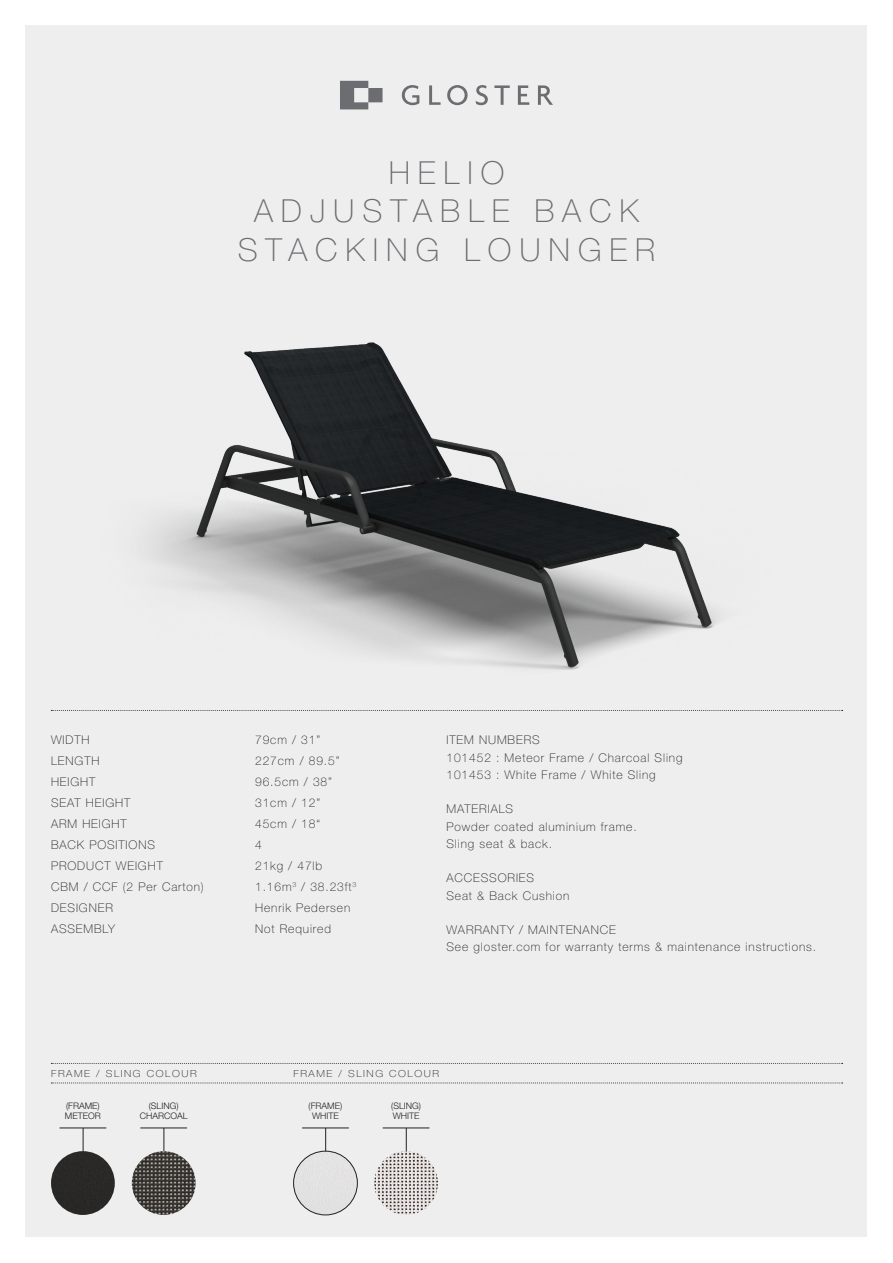
<style>
.page{position:relative;width:893px;height:1263px;background:#fff}
.page>*{position:absolute;margin:0;border:0;box-sizing:border-box;transform-origin:0 0}
.t1{font:100 31.8px "Helvetica Neue LT Pro";letter-spacing:.25em;color:#6c6d70}
.t2{font:100 12px "Helvetica Neue LT Pro";letter-spacing:.075em;color:#231f20}
.t3{font:100 9.75px "Helvetica Neue LT Pro";letter-spacing:.15em;color:#231f20;scale:1.08 1}
.t4{font:300 9px "Helvetica Neue LT Pro";color:#231f20}
</style>
<div class="page">
<div style="left:26px;top:26px;width:841px;height:1211px;background:#eeeeef"></div>
<svg style="left:340px;top:81px;width:213px;height:28px"></svg>
<img style="left:145px;top:342px;width:576px;height:328px">
<svg style="left:51px;top:1083px;width:792px;height:1px"></svg>
<svg style="left:51px;top:1063px;width:792px;height:1px"></svg>
<svg style="left:51px;top:710px;width:792px;height:1px"></svg>
<hr style="left:383px;top:1128px;width:46px;height:1px;background:#231f20">
<svg style="left:406px;top:1128px;width:1px;height:23px"></svg>
<img style="left:374px;top:1151px;width:64px;height:64px;border-radius:32px">
<hr style="left:302px;top:1128px;width:47px;height:1px;background:#231f20">
<svg style="left:325px;top:1128px;width:1px;height:23px"></svg>
<div style="left:294px;top:1151px;width:63px;height:64px;background:#e3e2e2;border-radius:32px"></div>
<div style="left:293px;top:1151px;width:65px;height:64px;border:1px solid #231f20;border-radius:50%"></div>
<hr style="left:60px;top:1128px;width:46px;height:1px;background:#231f20">
<svg style="left:83px;top:1128px;width:1px;height:23px"></svg>
<div style="left:51px;top:1151px;width:64px;height:64px;background:#292827;border-radius:32px"></div>
<hr style="left:140px;top:1128px;width:47px;height:1px;background:#231f20">
<svg style="left:164px;top:1128px;width:1px;height:23px"></svg>
<img style="left:132px;top:1151px;width:64px;height:64px;border-radius:32px">
<p class="t1" style="left:389px;top:154px;width:117px">HELIO</p>
<p class="t1" style="left:254px;top:192px;width:386px">ADJUSTABLE BACK</p>
<p class="t1" style="left:238px;top:230px;width:419px">STACKING LOUNGER</p>
<p class="t2" style="left:51px;top:733px;width:40px">WIDTH</p>
<p class="t2" style="left:51px;top:754px;width:50px">LENGTH</p>
<p class="t2" style="left:51px;top:775px;width:46px">HEIGHT</p>
<p class="t2" style="left:51px;top:796px;width:81px">SEAT HEIGHT</p>
<p class="t2" style="left:51px;top:817px;width:77px">ARM HEIGHT</p>
<p class="t2" style="left:51px;top:838px;width:105px">BACK POSITIONS</p>
<p class="t2" style="left:51px;top:859px;width:113px">PRODUCT WEIGHT</p>
<p class="t2" style="left:51px;top:880px;width:154px">CBM / CCF (2 Per Carton)</p>
<p class="t2" style="left:51px;top:901px;width:63px">DESIGNER</p>
<p class="t2" style="left:51px;top:922px;width:66px">ASSEMBLY</p>
<p class="t2" style="left:255px;top:733px;width:67px">79cm / 31”</p>
<p class="t2" style="left:255px;top:754px;width:86px">227cm / 89.5”</p>
<p class="t2" style="left:255px;top:775px;width:78px">96.5cm / 38”</p>
<p class="t2" style="left:255px;top:796px;width:67px">31cm / 12”</p>
<p class="t2" style="left:255px;top:817px;width:67px">45cm / 18“</p>
<p class="t2" style="left:255px;top:838px;width:8px">4</p>
<p class="t2" style="left:255px;top:859px;width:69px">21kg / 47lb</p>
<p class="t2" style="left:255px;top:880px;width:103px">1.16m<sup>3</sup> / 38.23ft<sup>3</sup></p>
<p class="t2" style="left:255px;top:901px;width:97px">Henrik Pedersen</p>
<p class="t2" style="left:255px;top:922px;width:77px">Not Required</p>
<p class="t2" style="left:446px;top:733px;width:95px">ITEM NUMBERS</p>
<p class="t2" style="left:446px;top:750px;width:237px">101452 : Meteor Frame / Charcoal Sling</p>
<p class="t2" style="left:446px;top:767px;width:211px">101453 : White Frame / White Sling</p>
<p class="t2" style="left:446px;top:802px;width:68px">MATERIALS</p>
<p class="t2" style="left:446px;top:819px;width:192px">Powder coated aluminium frame.</p>
<p class="t2" style="left:446px;top:836px;width:107px">Sling seat &amp; back.</p>
<p class="t2" style="left:446px;top:871px;width:89px">ACCESSORIES</p>
<p class="t2" style="left:446px;top:888px;width:124px">Seat &amp; Back Cushion</p>
<p class="t2" style="left:446px;top:923px;width:171px">WARRANTY / MAINTENANCE</p>
<p class="t2" style="left:446px;top:940px;width:371px">See gloster.com for warranty terms &amp; maintenance instructions.</p>
<p class="t3" style="left:51px;top:1067px;width:136px">FRAME / SLING COLOUR</p>
<p class="t4" style="left:66px;top:1100px;width:35px">(FRAME)</p>
<p class="t4" style="left:65px;top:1111px;width:37px">METEOR</p>
<p class="t4" style="left:149px;top:1100px;width:31px">(SLING)</p>
<p class="t4" style="left:140px;top:1111px;width:49px">CHARCOAL</p>
<p class="t3" style="left:293px;top:1067px;width:136px">FRAME / SLING COLOUR</p>
<p class="t4" style="left:391px;top:1100px;width:31px">(SLING)</p>
<p class="t4" style="left:393px;top:1111px;width:28px">WHITE</p>
<p class="t4" style="left:309px;top:1100px;width:35px">(FRAME)</p>
<p class="t4" style="left:312px;top:1111px;width:28px">WHITE</p>
</div>
